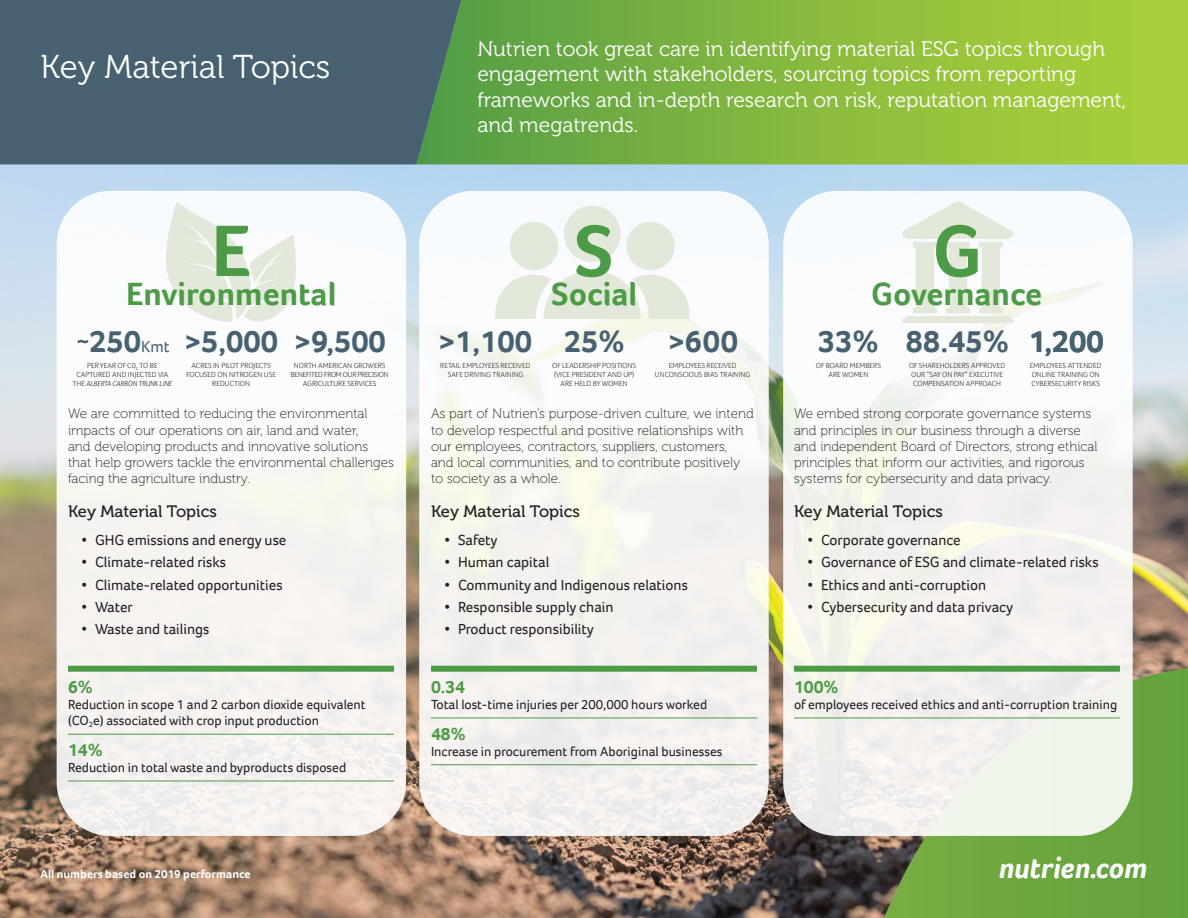
<style>
.page{position:relative;width:1188px;height:918px;background:#fff}
.page>*{position:absolute;margin:0;border:0;box-sizing:border-box;transform-origin:0 0}
.Sub_Head{font:700 75px "Foco";color:#4e9b47}
.Sub_Head-2{font:700 33px "Foco";color:#4e9b47}
.t1{font:33px "Museo 300";color:#fff}
.Table_Captions{font:700 31.5px "Foco";color:#486171}
.Very_Small_Table_Tex{font:italic 700 30px "Foco";color:#fff}
.Main_Text{font:21px/25.2px "Museo 300";color:#fff}
.Table_Text{font:700 18px "Foco";color:#4e9b47}
.Paragraph_Style_2{font:700 18px "Foco";color:#4e9b47}
.Small_Title{font:16.5px "Museo 500";color:#231f20}
.t2{font:15px "Foco";color:#231f20}
.Small_Text_2_Museo{font:13.5px/16.2px "Museo 100";color:#231f20}
.Paragraph_Style_1{font:13.5px/16.2px "Foco";color:#231f20}
.Table_Text-2{font:13.5px "Foco";color:#231f20}
.Very_Small_Table_Tex-2{font:700 12px "Foco";color:#fff}
.Very_Small_Table_Tex-3{font:300 7.5px/9px "Foco";color:#231f20;text-align:center}
.s1{font-size:30px}
.s2{font-weight:400;font-size:16.5px}
.s3{font-style:italic}
</style>
<div class="page">
<img style="left:0;top:164px;width:1188px;height:754px">
<svg style="left:884px;top:668px;width:304px;height:250px;background:#69a040"></svg>
<div style="left:57px;top:191px;width:349px;height:645px;background:#f7f5f1;border-radius:54px"></div>
<div style="left:419px;top:191px;width:350px;height:645px;background:linear-gradient(to right,#f5f5f1,#f5f4f3);border-radius:54px"></div>
<div style="left:783px;top:191px;width:350px;height:645px;background:linear-gradient(to right,#f4f5f1,#f4f5f3);border-radius:54px"></div>
<div style="left:626px;top:222px;width:49px;height:48px;background:#e2e9da;border-radius:50%"></div>
<svg style="left:495px;top:270px;width:194px;height:49px"></svg>
<div style="left:564px;top:206px;width:57px;height:56px;background:#e2e9da;border-radius:50%"></div>
<div style="left:510px;top:222px;width:48px;height:48px;background:#e2e9da;border-radius:50%"></div>
<svg style="left:903px;top:201px;width:110px;height:122px"></svg>
<svg style="left:166px;top:202px;width:130px;height:120px"></svg>
<svg style="left:461px;top:0;width:727px;height:164px;background:#86ba3f"></svg>
<div style="left:0;top:0;width:461px;height:164px;background:#486171"></div>
<hr style="left:431px;top:718px;width:326px;height:1px;background:#4e9b47">
<hr style="left:431px;top:765px;width:326px;height:1px;background:#4e9b47">
<hr style="left:68px;top:734px;width:326px;height:1px;background:#4e9b47">
<hr style="left:68px;top:781px;width:326px;height:1px;background:#4e9b47">
<div style="left:68px;top:666px;width:326px;height:6px;background:#4e9b47"></div>
<div style="left:431px;top:666px;width:326px;height:6px;background:#4e9b47"></div>
<div style="left:794px;top:666px;width:326px;height:6px;background:#4e9b47"></div>
<hr style="left:794px;top:718px;width:326px;height:1px;background:#4e9b47">
<p class="t1" style="left:40px;top:49px;width:292px">Key Material Topics</p>
<p class="Main_Text" style="left:477px;top:37px;width:651px">Nutrien took great care in identifying material ESG topics through engagement with stakeholders, sourcing topics from reporting frameworks and in-depth research on risk, reputation management, and megatrends.</p>
<p class="Sub_Head" style="left:211px;top:201px;width:41px">E</p>
<p class="Sub_Head" style="left:932px;top:201px;width:52px">G</p>
<p class="Sub_Head-2" style="left:126px;top:272px;width:212px">Environmental</p>
<p class="Sub_Head" style="left:575px;top:201px;width:40px">S</p>
<p class="Sub_Head-2" style="left:552px;top:272px;width:87px">Social</p>
<p class="Sub_Head-2" style="left:871px;top:272px;width:173px">Governance</p>
<p class="Table_Captions" style="left:439px;top:320px;width:95px"><span class="s1">&gt;</span>1,100</p>
<p class="Table_Captions" style="left:564px;top:320px;width:62px">25%</p>
<p class="Table_Captions" style="left:668px;top:320px;width:71px"><span class="s1">&gt;</span>600</p>
<p class="Table_Captions" style="left:818px;top:320px;width:62px">33%</p>
<p class="Table_Captions" style="left:906px;top:320px;width:105px">88.45%</p>
<p class="Table_Captions" style="left:1029px;top:320px;width:77px">1,200</p>
<p class="Very_Small_Table_Tex-3" style="left:816px;top:361px;width:67px">OF BOARD MEMBERS</p>
<p class="Very_Small_Table_Tex-3" style="left:829px;top:370px;width:41px">ARE WOMEN</p>
<p class="Table_Captions" style="left:75px;top:320px;width:96px">˜250<span class="s2">Kmt</span></p>
<p class="Table_Captions" style="left:185px;top:320px;width:95px"><span class="s1">&gt;</span>5,000</p>
<p class="Table_Captions" style="left:295px;top:320px;width:93px"><span class="s1">&gt;</span>9,500</p>
<p class="Very_Small_Table_Tex-3" style="left:73px;top:361px;width:101px">PER YEAR OF C0<sub>2</sub> TO BE<br>CAPTURED AND INJECTED VIA<br>THE <span class="s3">ALBERTA CARBON TRUNK LINE</span></p>
<p class="Very_Small_Table_Tex-3" style="left:909px;top:361px;width:98px;text-align:left">OF SHAREHOLDERS APPROVED<br>OUR “SAY ON PAY” EXECUTIVE<br>COMPENSATION APPROACH</p>
<p class="Very_Small_Table_Tex-3" style="left:186px;top:361px;width:91px">ACRES IN PILOT PROJECTS<br>FOCUSED ON NITROGEN USE<br>REDUCTION</p>
<p class="Very_Small_Table_Tex-3" style="left:655px;top:361px;width:97px">EMPLOYEES RECEIVED<br>UNCONSCIOUS BIAS TRAINING</p>
<p class="Very_Small_Table_Tex-3" style="left:291px;top:361px;width:100px">NORTH AMERICAN GROWERS<br>BENEFITED FROM OUR PRECISION<br>AGRICULTURE SERVICES</p>
<p class="Very_Small_Table_Tex-3" style="left:440px;top:361px;width:92px">RETAIL EMPLOYEES RECEIVED<br>SAFE DRIVING TRAINING</p>
<p class="Very_Small_Table_Tex-3" style="left:552px;top:361px;width:85px">OF LEADERSHIP POSITIONS (VICE PRESIDENT AND UP)<br>ARE HELD BY WOMEN</p>
<p class="Very_Small_Table_Tex-3" style="left:1030px;top:361px;width:73px">EMPLOYEES ATTENDED</p>
<p class="Very_Small_Table_Tex-3" style="left:1032px;top:370px;width:70px">ONLINE TRAINING ON</p>
<p class="Very_Small_Table_Tex-3" style="left:1031px;top:379px;width:70px">CYBERSECURITY RISKS</p>
<p class="Small_Text_2_Museo" style="left:68px;top:406px;width:301px">We are committed to reducing the environmental impacts of our operations on air, land and water,</p>
<p class="Small_Text_2_Museo" style="left:68px;top:438px;width:327px">and developing products and innovative solutions that help growers tackle the environmental challenges facing the agriculture industry.</p>
<p class="Small_Title" style="left:68px;top:502px;width:151px">Key Material Topics</p>
<p class="t2" style="left:82px;top:530px;width:206px">• GHG emissions and energy use</p>
<p class="t2" style="left:82px;top:552px;width:146px">• Climate-related risks</p>
<p class="t2" style="left:82px;top:575px;width:203px">• Climate-related opportunities</p>
<p class="t2" style="left:82px;top:597px;width:53px">• Water</p>
<p class="t2" style="left:82px;top:619px;width:130px">• Waste and tailings</p>
<p class="Paragraph_Style_2" style="left:68px;top:675px;width:26px">6%</p>
<p class="Paragraph_Style_1" style="left:68px;top:696px;width:299px">Reduction in scope 1 and 2 carbon dioxide equivalent (CO<sub>2</sub>e) associated with crop input production</p>
<p class="Table_Text" style="left:68px;top:738px;width:36px">14%</p>
<p class="Table_Text-2" style="left:68px;top:759px;width:280px">Reduction in total waste and byproducts disposed</p>
<p class="Very_Small_Table_Tex-2" style="left:40px;top:866px;width:212px">All numbers based on 2019 performance</p>
<p class="Small_Text_2_Museo" style="left:431px;top:406px;width:324px">As part of Nutrien’s purpose-driven culture, we intend</p>
<p class="Small_Text_2_Museo" style="left:431px;top:422px;width:314px">to develop respectful and positive relationships with our employees, contractors, suppliers, customers,</p>
<p class="Small_Text_2_Museo" style="left:431px;top:455px;width:311px">and local communities, and to contribute positively</p>
<p class="Small_Text_2_Museo" style="left:431px;top:471px;width:131px">to society as a whole.</p>
<p class="Small_Title" style="left:431px;top:502px;width:151px">Key Material Topics</p>
<p class="t2" style="left:445px;top:530px;width:55px">• Safety</p>
<p class="t2" style="left:445px;top:552px;width:106px">• Human capital</p>
<p class="t2" style="left:445px;top:575px;width:245px">• Community and Indigenous relations</p>
<p class="t2" style="left:445px;top:597px;width:171px">• Responsible supply chain</p>
<p class="t2" style="left:445px;top:619px;width:151px">• Product responsibility</p>
<p class="Table_Text" style="left:431px;top:675px;width:36px">0.34</p>
<p class="Table_Text-2" style="left:431px;top:696px;width:278px">Total lost-time injuries per 200,000 hours worked</p>
<p class="Table_Text" style="left:431px;top:722px;width:36px">48%</p>
<p class="Table_Text-2" style="left:431px;top:742px;width:293px">Increase in procurement from Aboriginal businesses</p>
<p class="Small_Text_2_Museo" style="left:794px;top:406px;width:305px">We embed strong corporate governance systems and principles in our business through a diverse and independent Board of Directors, strong ethical principles that inform our activities, and rigorous systems for cybersecurity and data privacy.</p>
<p class="Small_Title" style="left:794px;top:502px;width:151px">Key Material Topics</p>
<p class="t2" style="left:808px;top:530px;width:155px">• Corporate governance</p>
<p class="t2" style="left:808px;top:552px;width:293px">• Governance of ESG and climate-related risks</p>
<p class="t2" style="left:808px;top:575px;width:180px">• Ethics and anti-corruption</p>
<p class="t2" style="left:808px;top:597px;width:207px">• Cybersecurity and data privacy</p>
<p class="Paragraph_Style_2" style="left:794px;top:675px;width:46px">100%</p>
<p class="Paragraph_Style_1" style="left:794px;top:696px;width:325px">of employees received ethics and anti-corruption training</p>
<p class="Very_Small_Table_Tex" style="left:999px;top:848px;width:150px">nutrien.com</p>
</div>
